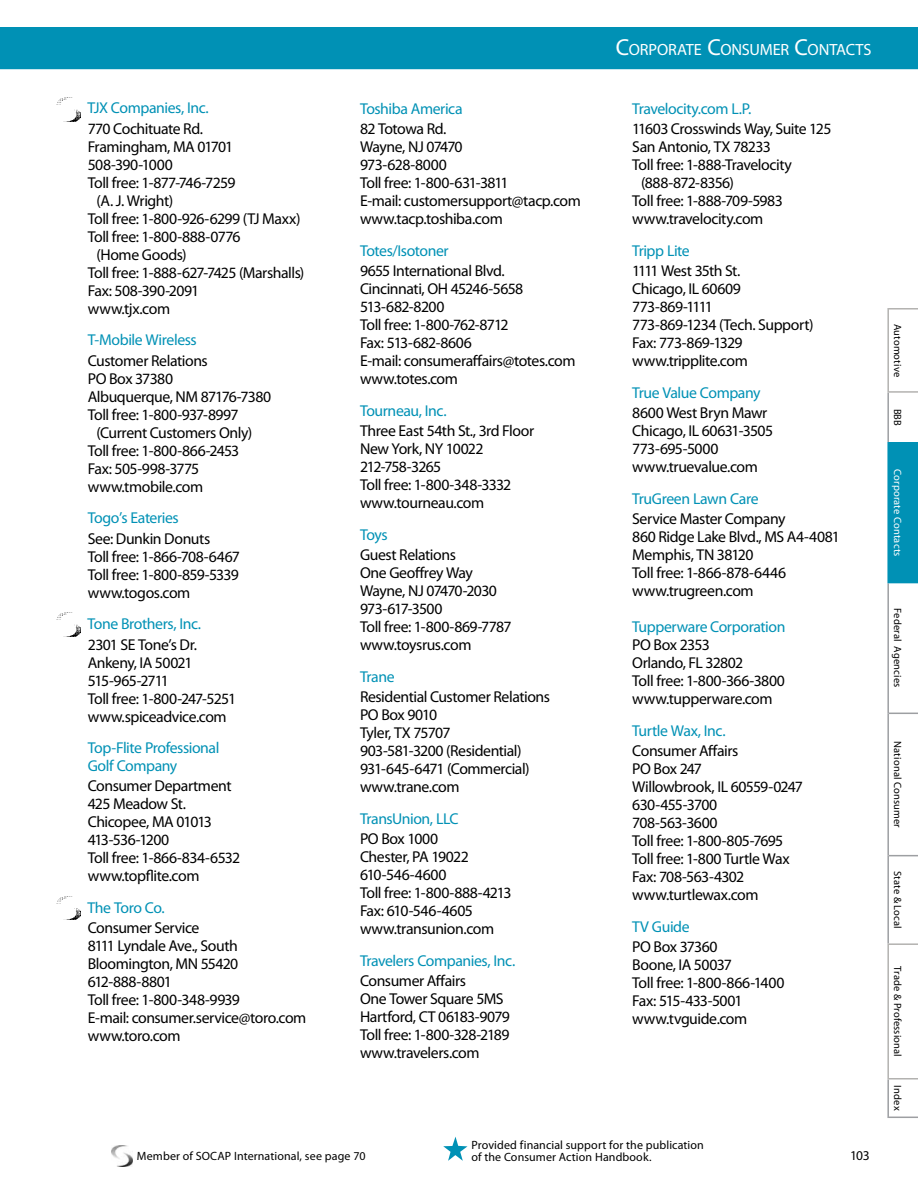
<style>
.page{position:relative;width:918px;height:1188px;background:#fff}
.page>*{position:absolute;margin:0;border:0;box-sizing:border-box;transform-origin:0 0}
.t1{font:16.35px "Myriad Pro";letter-spacing:-.005em;color:#fff}
.t2{font:15.75px/18px "Myriad Pro";letter-spacing:-.03em;color:#000}
.t3{font:15.75px/18px "Myriad Pro";letter-spacing:-.03em;color:#0091b5}
.t4{font:13.5px "Myriad Pro";color:#000}
.t5{font:12px/12px "Myriad Pro";letter-spacing:.01em;color:#000}
.t6{font:10.5px "Myriad Pro";letter-spacing:.015em;color:#000}
.t7{font:10.5px "Myriad Pro";letter-spacing:.015em;color:#fff}
.s1{font-size:23.25px}
</style>
<div class="page">
<svg style="left:443px;top:1137px;width:25px;height:24px"></svg>
<img style="left:111px;top:1145px;width:21px;height:22px">
<div style="left:0;top:27px;width:918px;height:42px;background:#0091b5"></div>
<div style="left:888px;top:443px;width:30px;height:140px;background:#0091b5"></div>
<svg style="left:889px;top:1117px;width:29px;height:1px"></svg>
<hr style="left:887px;top:1080px;width:2px;height:38px;background:#9d9fa2">
<hr style="left:887px;top:393px;width:2px;height:49px;background:#9d9fa2">
<hr style="left:887px;top:583px;width:2px;height:130px;background:#9d9fa2">
<svg style="left:889px;top:713px;width:29px;height:1px"></svg>
<hr style="left:887px;top:713px;width:2px;height:143px;background:#9d9fa2">
<svg style="left:889px;top:855px;width:29px;height:1px"></svg>
<hr style="left:887px;top:856px;width:2px;height:87px;background:#9d9fa2">
<hr style="left:889px;top:943px;width:29px;height:2px;background:#b3b2b0">
<hr style="left:889px;top:1078px;width:29px;height:2px;background:#b3b2b0">
<hr style="left:887px;top:943px;width:2px;height:137px;background:#b3b2b0">
<hr style="left:889px;top:308px;width:29px;height:2px;background:#b3b2b0">
<hr style="left:889px;top:391px;width:29px;height:2px;background:#b3b2b0">
<hr style="left:887px;top:308px;width:2px;height:85px;background:#b3b2b0">
<hr style="left:889px;top:442px;width:29px;height:2px;background:#0091b5">
<hr style="left:887px;top:442px;width:2px;height:141px;background:#0091b5">
<img style="left:56px;top:98px;width:25px;height:24px">
<img style="left:56px;top:612px;width:25px;height:24px">
<img style="left:56px;top:896px;width:25px;height:24px">
<p class="t3" style="left:87px;top:99px;width:123px">TJX Companies, Inc.</p>
<p class="t2" style="left:88px;top:119px;width:117px">770 Cochituate Rd.</p>
<p class="t2" style="left:88px;top:137px;width:147px">Framingham, MA 01701</p>
<p class="t2" style="left:88px;top:155px;width:87px">508-390-1000</p>
<p class="t2" style="left:88px;top:173px;width:149px">Toll free: 1-877-746-7259</p>
<p class="t2" style="left:97px;top:191px;width:78px">(A. J. Wright)</p>
<p class="t2" style="left:88px;top:209px;width:214px">Toll free: 1-800-926-6299 (TJ Maxx)</p>
<p class="t2" style="left:88px;top:227px;width:154px">Toll free: 1-800-888-0776</p>
<p class="t2" style="left:97px;top:245px;width:91px">(Home Goods)</p>
<p class="t2" style="left:88px;top:263px;width:218px">Toll free: 1-888-627-7425 (Marshalls)</p>
<p class="t2" style="left:88px;top:281px;width:113px">Fax: 508-390-2091</p>
<p class="t2" style="left:88px;top:299px;width:84px">www.tjx.com</p>
<p class="t3" style="left:88px;top:331px;width:111px">T-Mobile Wireless</p>
<p class="t2" style="left:88px;top:351px;width:122px">Customer Relations</p>
<p class="t2" style="left:88px;top:369px;width:87px">PO Box 37380</p>
<p class="t2" style="left:88px;top:387px;width:185px">Albuquerque, NM 87176-7380</p>
<p class="t2" style="left:88px;top:405px;width:152px">Toll free: 1-800-937-8997</p>
<p class="t2" style="left:97px;top:423px;width:157px">(Current Customers Only)</p>
<p class="t2" style="left:88px;top:441px;width:153px">Toll free: 1-800-866-2453</p>
<p class="t2" style="left:88px;top:459px;width:113px">Fax: 505-998-3775</p>
<p class="t2" style="left:88px;top:477px;width:117px">www.tmobile.com</p>
<p class="t3" style="left:88px;top:509px;width:93px">Togo’s Eateries</p>
<p class="t2" style="left:88px;top:529px;width:154px">See: Dunkin Donuts<br>Toll free: 1-866-708-6467<br>Toll free: 1-800-859-5339 www.togos.com</p>
<p class="t3" style="left:87px;top:615px;width:115px">Tone Brothers, Inc.</p>
<p class="t2" style="left:88px;top:635px;width:150px">2301 SE Tone’s Dr.<br>Ankeny, IA 50021<br>515-965-2711<br>Toll free: 1-800-247-5251 www.spiceadvice.com</p>
<p class="t3" style="left:88px;top:739px;width:133px">Top-Flite Professional<br>Golf Company</p>
<p class="t2" style="left:88px;top:777px;width:154px">Consumer Department<br>425 Meadow St.<br>Chicopee, MA 01013<br>413-536-1200<br>Toll free: 1-866-834-6532 www.topflite.com</p>
<p class="t3" style="left:87px;top:898px;width:79px">The Toro Co.</p>
<p class="t2" style="left:88px;top:919px;width:220px">Consumer Service<br>8111 Lyndale Ave., South<br>Bloomington, MN 55420<br>612-888-8801<br>Toll free: 1-800-348-9939<br>E-mail: consumer.service@toro.com www.toro.com</p>
<p class="t3" style="left:360px;top:99px;width:104px">Toshiba America</p>
<p class="t2" style="left:360px;top:120px;width:222px">82 Totowa Rd.<br>Wayne, NJ 07470<br>973-628-8000<br>Toll free: 1-800-631-3811<br>E-mail: customersupport@tacp.com www.tacp.toshiba.com</p>
<p class="t3" style="left:360px;top:241px;width:90px">Totes/Isotoner</p>
<p class="t2" style="left:360px;top:262px;width:217px">9655 International Blvd.<br>Cincinnati, OH 45246-5658<br>513-682-8200<br>Toll free: 1-800-762-8712<br>Fax: 513-682-8606<br>E-mail: consumeraffairs@totes.com www.totes.com</p>
<p class="t3" style="left:360px;top:401px;width:88px">Tourneau, Inc.</p>
<p class="t2" style="left:360px;top:422px;width:176px">Three East 54th St., 3rd Floor<br>New York, NY 10022<br>212-758-3265<br>Toll free: 1-800-348-3332 www.tourneau.com</p>
<p class="t3" style="left:360px;top:525px;width:29px">Toys</p>
<p class="t2" style="left:360px;top:546px;width:153px">Guest Relations<br>One Geoffrey Way<br>Wayne, NJ 07470-2030<br>973-617-3500<br>Toll free: 1-800-869-7787 www.toysrus.com</p>
<p class="t3" style="left:360px;top:667px;width:36px">Trane</p>
<p class="t2" style="left:360px;top:688px;width:192px">Residential Customer Relations<br>PO Box 9010<br>Tyler, TX 75707<br>903-581-3200 (Residential)<br>931-645-6471 (Commercial) www.trane.com</p>
<p class="t3" style="left:360px;top:809px;width:100px">TransUnion, LLC</p>
<p class="t2" style="left:360px;top:830px;width:153px">PO Box 1000<br>Chester, PA 19022<br>610-546-4600<br>Toll free: 1-800-888-4213<br>Fax: 610-546-4605 www.transunion.com</p>
<p class="t3" style="left:360px;top:951px;width:157px">Travelers Companies, Inc.</p>
<p class="t2" style="left:360px;top:971px;width:151px">Consumer Affairs<br>One Tower Square 5MS<br>Hartford, CT 06183-9079<br>Toll free: 1-800-328-2189 www.travelers.com</p>
<p class="t1" style="left:616px;top:39px;width:257px"><span class="s1">C</span>ORPORATE <span class="s1">C</span>ONSUMER <span class="s1">C</span>ONTACTS</p>
<p class="t3" style="left:632px;top:99px;width:121px">Travelocity.com L.P.</p>
<p class="t2" style="left:632px;top:120px;width:201px">11603 Crosswinds Way, Suite 125</p>
<p class="t2" style="left:632px;top:138px;width:140px">San Antonio, TX 78233</p>
<p class="t2" style="left:632px;top:156px;width:161px">Toll free: 1-888-Travelocity</p>
<p class="t2" style="left:641px;top:174px;width:94px">(888-872-8356)</p>
<p class="t2" style="left:632px;top:192px;width:152px">Toll free: 1-888-709-5983</p>
<p class="t2" style="left:632px;top:210px;width:133px">www.travelocity.com</p>
<p class="t3" style="left:632px;top:241px;width:59px">Tripp Lite</p>
<p class="t2" style="left:632px;top:262px;width:183px">1111 West 35th St.<br>Chicago, IL 60609<br>773-869-1111<br>773-869-1234 (Tech. Support)<br>Fax: 773-869-1329 www.tripplite.com</p>
<p class="t3" style="left:632px;top:383px;width:130px">True Value Company</p>
<p class="t2" style="left:632px;top:404px;width:142px">8600 West Bryn Mawr<br>Chicago, IL 60631-3505<br>773-695-5000 www.truevalue.com</p>
<p class="t3" style="left:632px;top:489px;width:128px">TruGreen Lawn Care</p>
<p class="t2" style="left:632px;top:510px;width:209px">Service Master Company<br>860 Ridge Lake Blvd., MS A4-4081<br>Memphis, TN 38120<br>Toll free: 1-866-878-6446 www.trugreen.com</p>
<p class="t3" style="left:632px;top:618px;width:155px">Tupperware Corporation</p>
<p class="t2" style="left:632px;top:636px;width:154px">PO Box 2353<br>Orlando, FL 32802<br>Toll free: 1-800-366-3800 www.tupperware.com</p>
<p class="t3" style="left:632px;top:721px;width:95px">Turtle Wax, Inc.</p>
<p class="t2" style="left:632px;top:742px;width:172px">Consumer Affairs<br>PO Box 247<br>Willowbrook, IL 60559-0247<br>630-455-3700<br>708-563-3600<br>Toll free: 1-800-805-7695<br>Toll free: 1-800 Turtle Wax<br>Fax: 708-563-4302 www.turtlewax.com</p>
<p class="t3" style="left:632px;top:917px;width:59px">TV Guide</p>
<p class="t2" style="left:632px;top:938px;width:154px">PO Box 37360<br>Boone, IA 50037<br>Toll free: 1-800-866-1400<br>Fax: 515-433-5001 www.tvguide.com</p>
<p class="t5" style="left:471px;top:1138px;width:234px">Provided financial support for the publication of the Consumer Action Handbook.</p>
<p class="t5" style="left:137px;top:1150px;width:230px">Member of SOCAP International, see page 70</p>
<p class="t4" style="left:850px;top:1147px;width:21px">103</p>
<p class="t6" style="left:904px;top:324px;width:55px;rotate:90deg">Automotive</p>
<p class="t6" style="left:904px;top:409px;width:19px;rotate:90deg">BBB</p>
<p class="t7" style="left:904px;top:469px;width:89px;rotate:90deg">Corporate Contacts</p>
<p class="t6" style="left:904px;top:608px;width:80px;rotate:90deg">Federal Agencies</p>
<p class="t6" style="left:904px;top:741px;width:88px;rotate:90deg">National Consumer</p>
<p class="t6" style="left:904px;top:871px;width:59px;rotate:90deg">State &amp; Local</p>
<p class="t6" style="left:904px;top:966px;width:92px;rotate:90deg">Trade &amp; Professional</p>
<p class="t6" style="left:904px;top:1085px;width:27px;rotate:90deg">Index</p>
</div>
